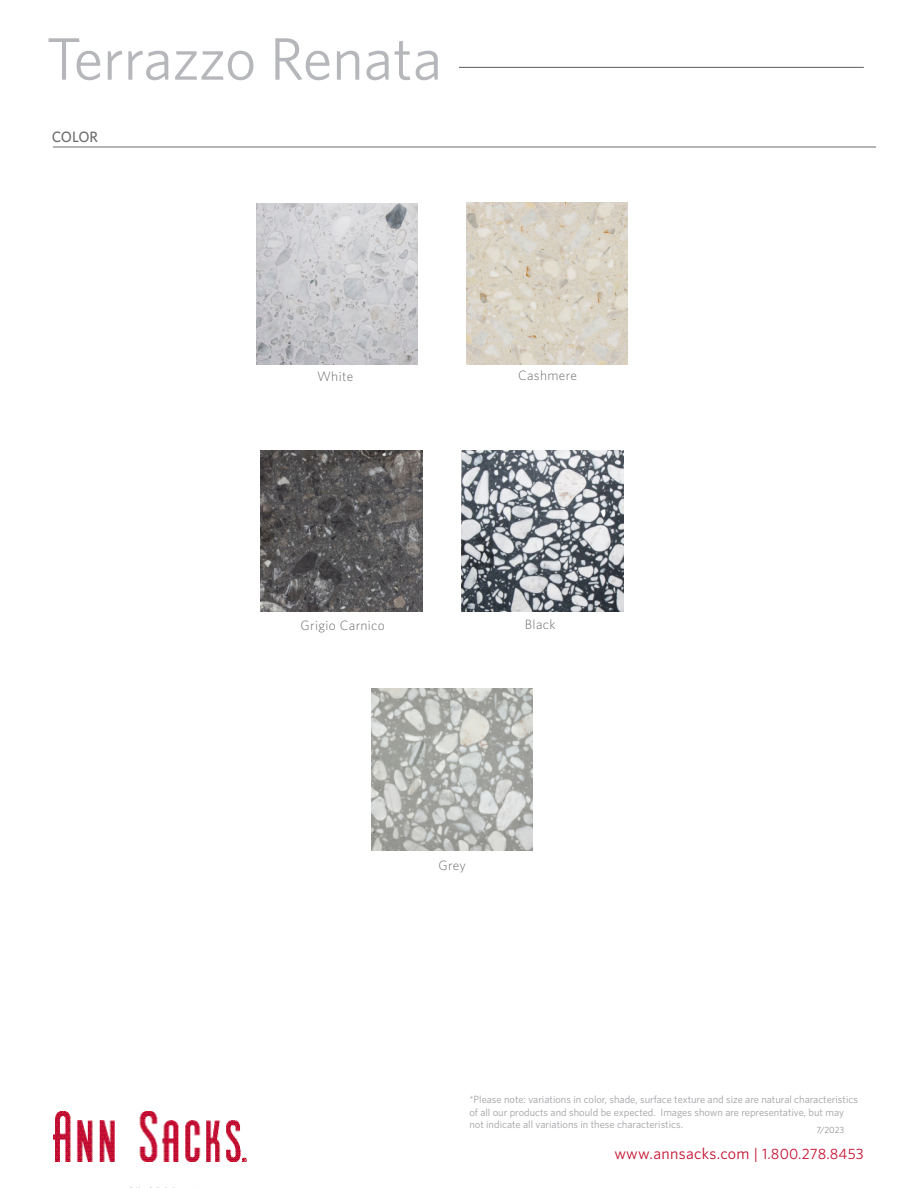
<style>
.page{position:relative;width:918px;height:1188px;background:#fff}
.page>*{position:absolute;margin:0;border:0;box-sizing:border-box;transform-origin:0 0}
.t1{font:60px "Whitney";color:#b6b7bb}
.t2{font:15.9px "Whitney";letter-spacing:.02em;color:#c3102f}
.Body_Text{font:500 15px "Whitney";letter-spacing:-.02em;color:#6c6d70}
.t3{font:300 13.5px "Whitney";letter-spacing:.025em;color:#6c6d70}
.t4{font:10.5px/12.6px "Whitney";color:#a0a1a5}
.t5{font:300 9px "Whitney";color:#6c6d70}
.s1{font-size:15.6px}
.s2{font-size:15px}
</style>
<div class="page">
<hr style="left:459px;top:67px;width:405px;height:1px;background:#6c6d70">
<img style="left:54px;top:1112px;width:192px;height:50px">
<hr style="left:53px;top:147px;width:823px;height:1px;background:#6c6d70">
<img style="left:256px;top:204px;width:162px;height:160px">
<img style="left:261px;top:451px;width:161px;height:160px">
<img style="left:462px;top:451px;width:161px;height:160px">
<img style="left:372px;top:688px;width:161px;height:162px">
<img style="left:466px;top:202px;width:161px;height:162px">
<h1 class="t1" style="left:46px;top:23px;width:397px">Terrazzo Renata</h1>
<p class="Body_Text" style="left:52px;top:128px;width:48px">COLOR</p>
<p class="t3" style="left:317px;top:369px;width:38px">White</p>
<p class="t3" style="left:518px;top:367px;width:60px">Cashmere</p>
<p class="t3" style="left:301px;top:618px;width:86px">Grigio Carnico</p>
<p class="t3" style="left:525px;top:616px;width:32px">Black</p>
<p class="t3" style="left:438px;top:857px;width:29px">Grey</p>
<p class="t4" style="left:469px;top:1093px;width:390px">*Please note: variations in color, shade, surface texture and size are natural characteristics of all our products and should be expected. Images shown are representative, but may not indicate all variations in these characteristics.</p>
<p class="t5" style="left:816px;top:1125px;width:29px">7/2023</p>
<h2 class="t2" style="left:614px;top:1144px;width:251px">www.annsacks.com <span class="s1">|</span> <span class="s2">1.800.278.8453</span></h2>
</div>
